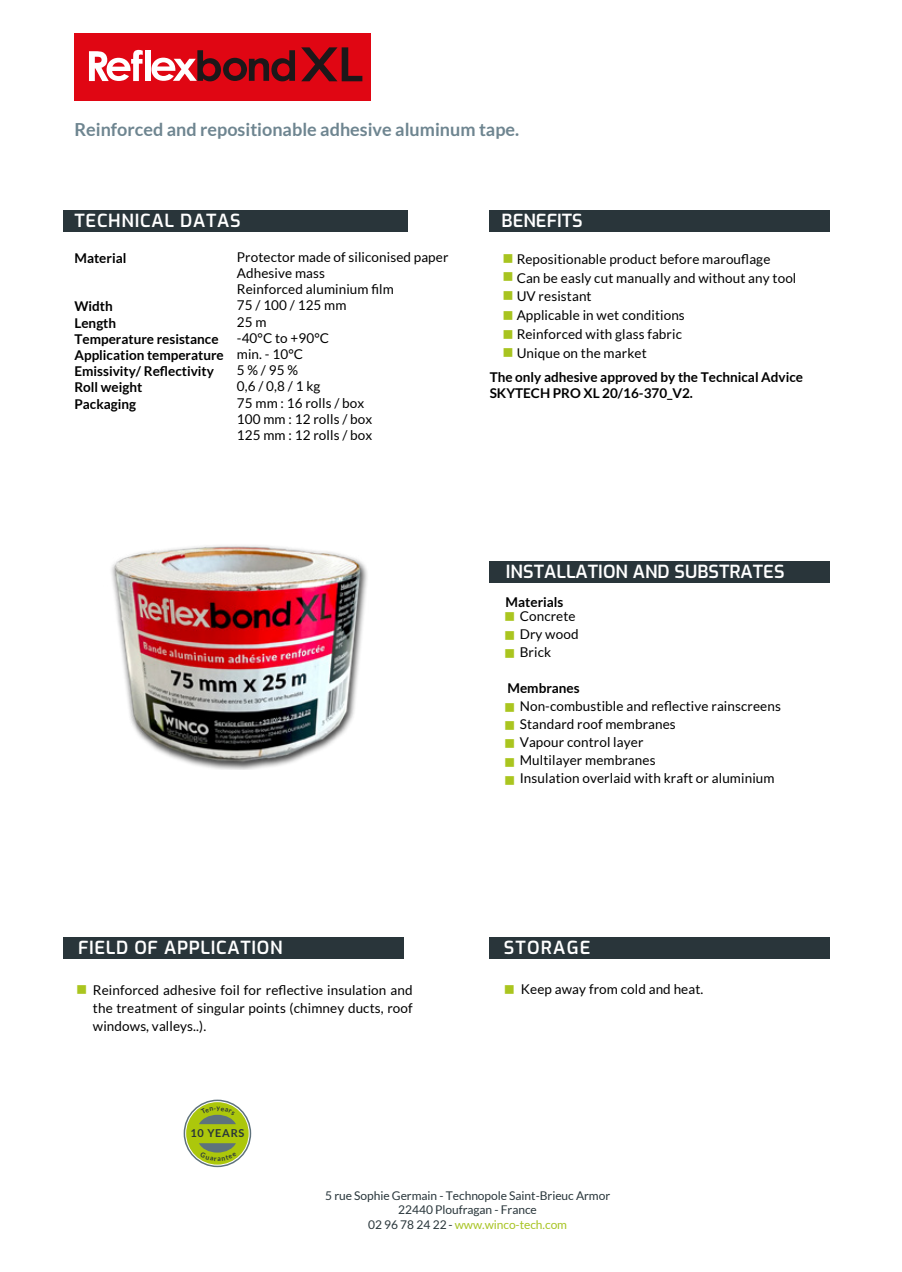
<style>
.page{position:relative;width:902px;height:1272px;background:#fff}
.page>*{position:absolute;margin:0;border:0;box-sizing:border-box;transform-origin:0 0}
.t1{font:700 18px "Lato";color:#6e8590}
.t2{font:100 18px "Exo";color:#fff}
.t3{font:100 18px "Exo";letter-spacing:.04em;color:#fff}
.t4{font:100 18px "Exo";letter-spacing:.07em;color:#fff}
.t5{font:13.5px/18px "Lato";letter-spacing:.01em;color:#000}
.t6{font:13.5px/16.2px "Lato";letter-spacing:.01em;color:#010000}
.t7{font:700 13.5px/16.2px "Lato";color:#010000}
.t8{font:700 13.5px/16.2px "Lato";color:#000}
.t9{font:12px/14.4px "Lato";letter-spacing:-.005em;color:#29363b;text-align:center}
.t10{font:700 10.95px "Lato";letter-spacing:.065em;color:#28353a}
.s1{color:#a8c424}
</style>
<div class="page">
<div style="left:74px;top:34px;width:297px;height:67px;background:#e00613"></div>
<svg style="left:89px;top:50px;width:54px;height:31px"></svg>
<div style="left:145px;top:50px;width:5px;height:31px;background:#fff"></div>
<svg style="left:151px;top:50px;width:144px;height:31px"></svg>
<svg style="left:301px;top:47px;width:61px;height:34px"></svg>
<div style="left:489px;top:210px;width:341px;height:22px;background:#29353a"></div>
<div style="left:63px;top:211px;width:345px;height:21px;background:#29353a"></div>
<div style="left:63px;top:937px;width:341px;height:21px;background:#29353a"></div>
<div style="left:489px;top:561px;width:341px;height:21px;background:#29353a"></div>
<div style="left:489px;top:937px;width:341px;height:21px;background:#29353a"></div>
<img style="left:111px;top:545px;width:256px;height:224px">
<div style="left:184px;top:1099px;width:67px;height:68px;border:2px solid #5e727c;border-radius:50%"></div>
<svg style="left:186px;top:1102px;width:63px;height:62px;background:#acc148"></svg>
<h1 class="t1" style="left:74px;top:118px;width:446px">Reinforced and repositionable adhesive aluminum tape.</h1>
<h1 class="t3" style="left:74px;top:209px;width:168px">TECHNICAL DATAS</h1>
<h1 class="t2" style="left:501px;top:209px;width:83px">BENEFITS</h1>
<p class="t7" style="left:74px;top:249px;width:53px">Material</p>
<p class="t7" style="left:74px;top:298px;width:151px">Width<br>Length<br>Temperature resistance<br>Application temperature<br>Emissivity/ Reflectivity<br>Roll weight<br>Packaging</p>
<p class="t6" style="left:237px;top:248px;width:213px">Protector made of siliconised paper<br>Adhesive mass<br>Reinforced aluminium film<br>75 / 100 / 125 mm<br>25 m<br>-40°C to +90°C<br>min. - 10°C<br>5 % / 95 %<br>0,6 / 0,8 / 1 kg<br>75 mm : 16 rolls / box<br>100 mm : 12 rolls / box<br>125 mm : 12 rolls / box</p>
<p class="t5" style="left:516px;top:249px;width:281px;line-height:18.8px">Repositionable product before marouflage<br>Can be easly cut manually and without any tool<br>UV resistant<br>Applicable in wet conditions<br>Reinforced with glass fabric<br>Unique on the market</p>
<p class="t8" style="left:489px;top:368px;width:315px">The only adhesive approved by the Technical Advice<br>SKYTECH PRO XL 20/16-370_V2.</p>
<h1 class="t2" style="left:506px;top:560px;width:280px">INSTALLATION AND SUBSTRATES</h1>
<p class="t8" style="left:505px;top:593px;width:59px">Materials</p>
<p class="t5" style="left:519px;top:606px;width:60px">Concrete<br>Dry wood<br>Brick</p>
<p class="t8" style="left:507px;top:680px;width:74px">Membranes</p>
<p class="t5" style="left:519px;top:696px;width:263px">Non-combustible and reflective rainscreens<br>Standard roof membranes<br>Vapour control layer<br>Multilayer membranes<br>Insulation overlaid with kraft or aluminium</p>
<h1 class="t3" style="left:78px;top:936px;width:206px">FIELD OF APPLICATION</h1>
<p class="t5" style="left:93px;top:980px;width:321px;text-align:justify">Reinforced adhesive foil for reflective insulation and the treatment of singular points (chimney ducts, roof windows, valleys..).</p>
<p class="t10" style="left:190px;top:1126px;width:56px">10 YEARS</p>
<h1 class="t4" style="left:503px;top:936px;width:88px">STORAGE</h1>
<p class="t5" style="left:521px;top:979px;width:184px">Keep away from cold and heat.</p>
<p class="t9" style="left:325px;top:1188px;width:286px">5 rue Sophie Germain - Technopole Saint-Brieuc Armor<br>22440 Ploufragan - France<br>02 96 78 24 22 - <span class="s1">www.winco-tech.com</span></p>
</div>
